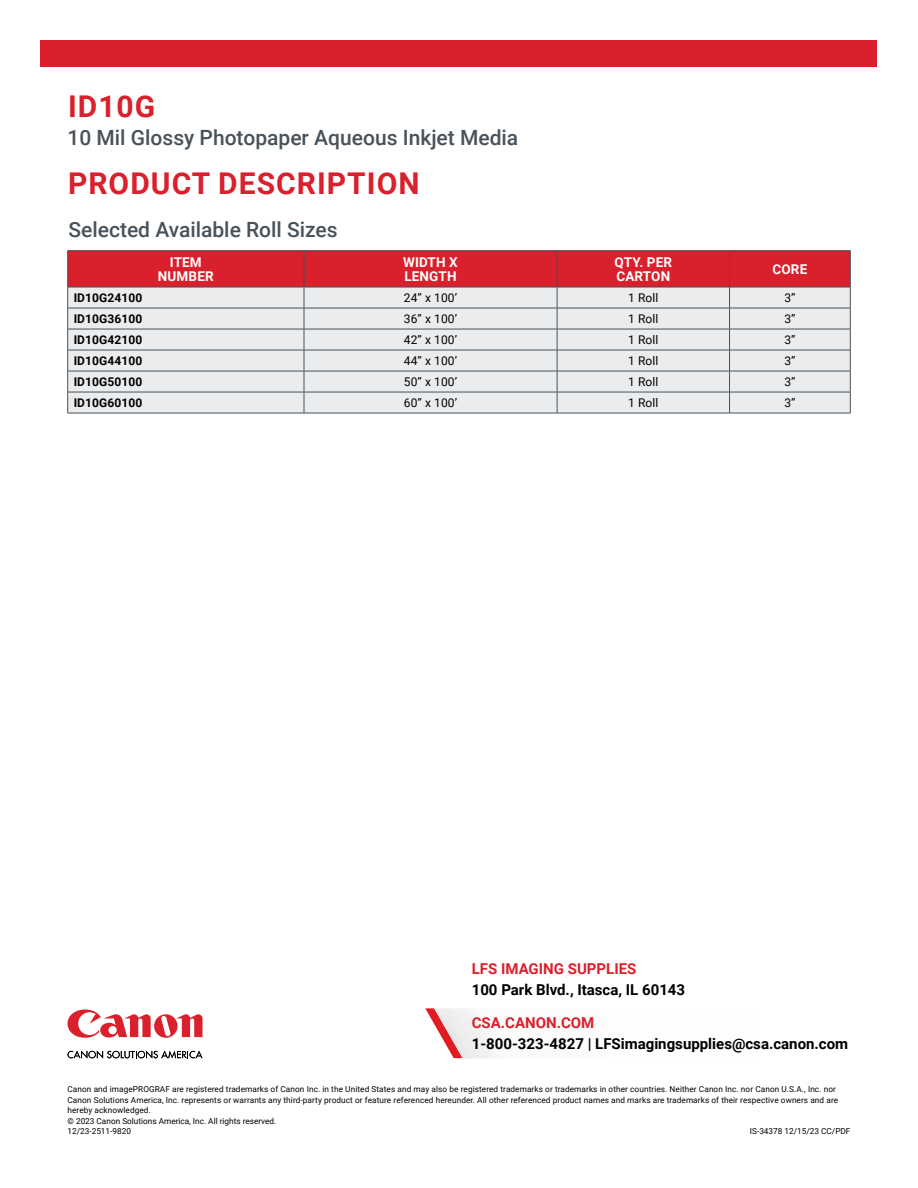
<style>
.page{position:relative;width:918px;height:1188px;background:#fff}
.page>*{position:absolute;margin:0;border:0;box-sizing:border-box;transform-origin:0 0}
.t1{font:700 30px "Roboto";letter-spacing:.035em;color:#da202c}
.t2{font:500 21px "Roboto";color:#48525a}
.t3{font:700 15px "Roboto";color:#000}
.t4{font:700 15px "Roboto";color:#da202c}
.t5{font:700 13.5px/14.2px "Roboto";letter-spacing:.01em;color:#fff}
.t6{font:12px "Roboto";letter-spacing:.01em;color:#000}
.t7{font:700 12px "Roboto";letter-spacing:.01em;color:#000}
.t8{font:8.25px/10.5px "Roboto";letter-spacing:.01em;color:#000}
</style>
<div class="page">
<svg style="left:425px;top:1008px;width:37px;height:50px"></svg>
<div style="left:40px;top:40px;width:838px;height:28px;background:#da202c"></div>
<svg style="left:68px;top:1051px;width:134px;height:7px"></svg>
<svg style="left:68px;top:1010px;width:134px;height:28px"></svg>
<hr style="left:68px;top:250px;width:236px;height:1px;background:#48525a">
<hr style="left:304px;top:250px;width:253px;height:1px;background:#48525a">
<hr style="left:557px;top:250px;width:173px;height:1px;background:#48525a">
<hr style="left:730px;top:250px;width:121px;height:1px;background:#48525a">
<svg style="left:67px;top:251px;width:784px;height:162px;background:#dfb8bc"></svg>
<hr style="left:68px;top:413px;width:236px;height:1px;background:#48525a">
<hr style="left:304px;top:413px;width:253px;height:1px;background:#48525a">
<hr style="left:557px;top:413px;width:173px;height:1px;background:#48525a">
<hr style="left:730px;top:413px;width:121px;height:1px;background:#48525a">
<h1 class="t1" style="left:68px;top:85px;width:89px">ID10G</h1>
<h2 class="t2" style="left:68px;top:123px;width:452px">10 Mil Glossy Photopaper Aqueous Inkjet Media</h2>
<h1 class="t1" style="left:68px;top:163px;width:353px">PRODUCT DESCRIPTION</h1>
<h2 class="t2" style="left:68px;top:215px;width:271px">Selected Available Roll Sizes</h2>
<h3 class="t5" style="left:158px;top:254px;width:57px;text-align:center">ITEM<br>NUMBER</h3>
<h3 class="t5" style="left:403px;top:254px;width:56px">WIDTH X<br>LENGTH</h3>
<h3 class="t5" style="left:615px;top:254px;width:59px">QTY. PER<br>CARTON</h3>
<h3 class="t5" style="left:773px;top:261px;width:36px">CORE</h3>
<h3 class="t7" style="left:74px;top:289px;width:70px">ID10G24100</h3>
<h3 class="t6" style="left:404px;top:289px;width:55px">24” x 100’</h3>
<h3 class="t6" style="left:628px;top:289px;width:32px">1 Roll</h3>
<h3 class="t6" style="left:784px;top:289px;width:13px">3”</h3>
<h3 class="t7" style="left:74px;top:310px;width:70px">ID10G36100</h3>
<h3 class="t6" style="left:404px;top:310px;width:55px">36” x 100’</h3>
<h3 class="t6" style="left:628px;top:310px;width:32px">1 Roll</h3>
<h3 class="t6" style="left:784px;top:310px;width:13px">3”</h3>
<h3 class="t7" style="left:74px;top:331px;width:70px">ID10G42100</h3>
<h3 class="t6" style="left:404px;top:331px;width:55px">42” x 100’</h3>
<h3 class="t6" style="left:628px;top:331px;width:32px">1 Roll</h3>
<h3 class="t6" style="left:784px;top:331px;width:13px">3”</h3>
<h3 class="t7" style="left:74px;top:352px;width:70px">ID10G44100</h3>
<h3 class="t6" style="left:404px;top:352px;width:55px">44” x 100’</h3>
<h3 class="t6" style="left:628px;top:352px;width:32px">1 Roll</h3>
<h3 class="t6" style="left:784px;top:352px;width:13px">3”</h3>
<h3 class="t7" style="left:74px;top:373px;width:70px">ID10G50100</h3>
<h3 class="t6" style="left:404px;top:373px;width:55px">50” x 100’</h3>
<h3 class="t6" style="left:628px;top:373px;width:32px">1 Roll</h3>
<h3 class="t6" style="left:784px;top:373px;width:13px">3”</h3>
<h3 class="t7" style="left:74px;top:394px;width:70px">ID10G60100</h3>
<h3 class="t6" style="left:404px;top:394px;width:55px">60” x 100’</h3>
<h3 class="t6" style="left:628px;top:394px;width:32px">1 Roll</h3>
<h3 class="t6" style="left:784px;top:394px;width:13px">3”</h3>
<h3 class="t4" style="left:472px;top:958px;width:166px">LFS IMAGING SUPPLIES</h3>
<h3 class="t3" style="left:472px;top:979px;width:215px">100 Park Blvd., Itasca, IL 60143</h3>
<h3 class="t4" style="left:472px;top:1013px;width:124px">CSA.CANON.COM</h3>
<h3 class="t3" style="left:472px;top:1034px;width:378px">1-800-323-4827 | LFSimagingsupplies@csa.canon.com</h3>
<p class="t8" style="left:68px;top:1084px;width:772px">Canon and imagePROGRAF are registered trademarks of Canon Inc. in the United States and may also be registered trademarks or trademarks in other countries. Neither Canon Inc. nor Canon U.S.A., Inc. nor Canon Solutions America, Inc. represents or warrants any third-party product or feature referenced hereunder. All other referenced product names and marks are trademarks of their respective owners and are hereby acknowledged.<br>© 2023 Canon Solutions America, Inc. All rights reserved.<br>12/23-2511-9820</p>
<p class="t8" style="left:750px;top:1126px;width:102px">IS-34378 12/15/23 CC/PDF</p>
</div>
